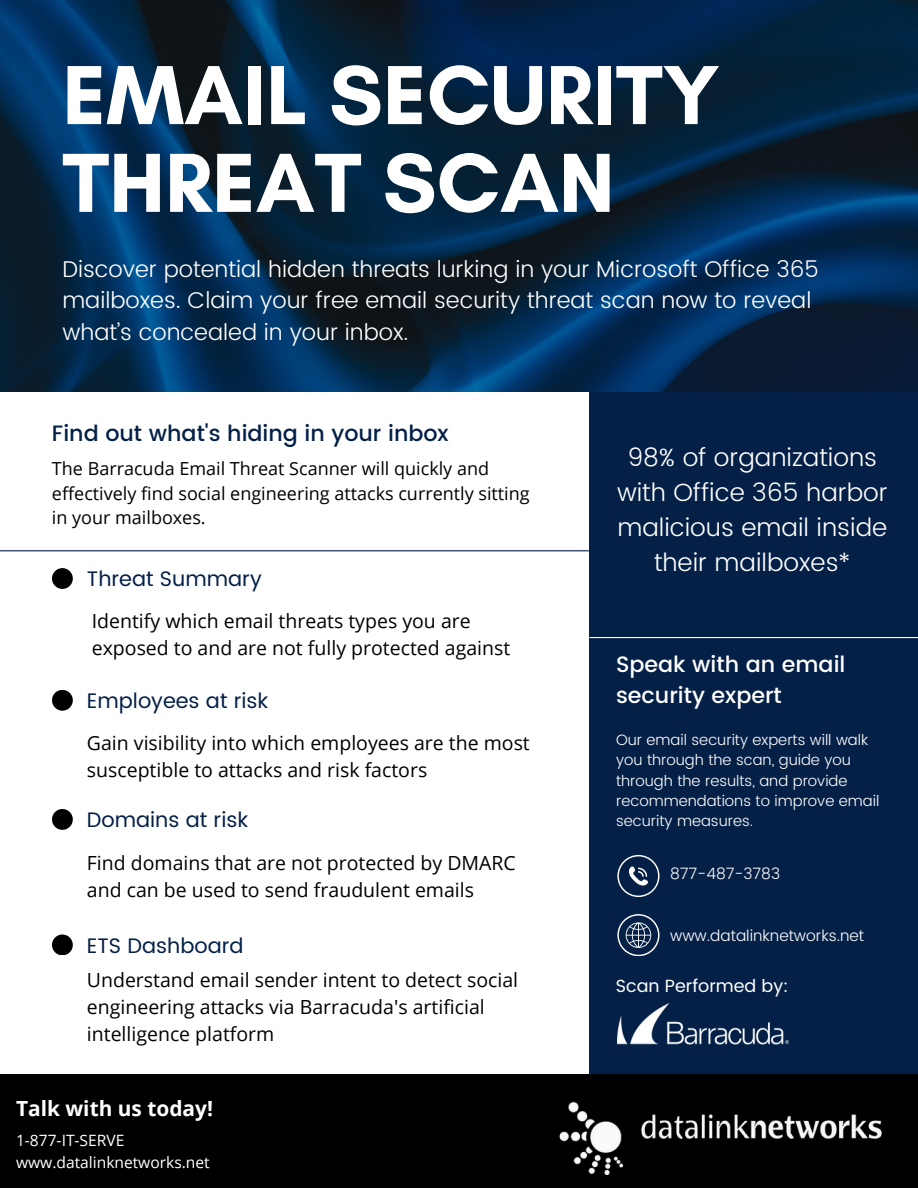
<style>
.page{position:relative;width:918px;height:1188px;background:#fff}
.page>*{position:absolute;margin:0;border:0;box-sizing:border-box;transform-origin:0 0}
.t1{font:700 85.35px/87.8px "Glacial Indifference";color:#fff}
.t2{font:300 24.9px/34.8px "Poppins";color:#fff;text-align:center}
.t3{font:300 22.8px/31.5px "Poppins";color:#fff}
.t4{font:500 22.2px "Poppins";color:#042047}
.t5{font:500 22.2px/30.3px "Poppins";color:#fff}
.t6{font:21px "Poppins";color:#042047}
.t7{font:700 20.85px "Open Sans";color:#fff}
.t8{font:19.5px/27px "Open Sans";color:#000}
.t9{font:18px/24.8px "Open Sans";color:#000}
.t10{font:17.7px "Poppins";color:#fff}
.t11{font:15.6px "Open Sans";color:#fff}
.t12{font:300 15.45px "Poppins";color:#fff}
.t13{font:300 15px/20.2px "Poppins";color:#fff}
</style>
<div class="page">
<div style="left:0;top:1074px;width:918px;height:114px;background:#000"></div>
<img style="left:559px;top:1101px;width:323px;height:73px">
<div style="left:589px;top:390px;width:329px;height:684px;background:#042047"></div>
<hr style="left:0;top:550px;width:589px;height:1px;background:#042047">
<div style="left:52px;top:568px;width:21px;height:21px;background:#000;border-radius:50%"></div>
<div style="left:52px;top:690px;width:21px;height:21px;background:#000;border-radius:50%"></div>
<div style="left:52px;top:809px;width:21px;height:21px;background:#000;border-radius:50%"></div>
<div style="left:52px;top:935px;width:21px;height:20px;background:#000;border-radius:50%"></div>
<img style="left:617px;top:1004px;width:171px;height:40px">
<hr style="left:590px;top:637px;width:328px;height:1px;background:#fff">
<img style="left:0;top:0;width:918px;height:392px">
<svg style="left:617px;top:855px;width:42px;height:42px"></svg>
<svg style="left:617px;top:914px;width:42px;height:42px"></svg>
<p class="t1" style="left:62px;top:50px;width:659px">EMAIL SECURITY<br>THREAT SCAN</p>
<p class="t3" style="left:62px;top:253px;width:758px">Discover potential hidden threats lurking in your Microsoft Office 365 mailboxes. Claim your free email security threat scan now to reveal what’s concealed in your inbox.</p>
<p class="t4" style="left:52px;top:420px;width:398px">Find out what's hiding in your inbox</p>
<h4 class="t9" style="left:52px;top:455px;width:479px">The Barracuda Email Threat Scanner will quickly and effectively find social engineering attacks currently sitting in your mailboxes.</h4>
<p class="t6" style="left:87px;top:567px;width:176px">Threat Summary</p>
<h5 class="t8" style="left:92px;top:607px;width:420px">Identify which email threats types you are exposed to and are not fully protected against</h5>
<p class="t6" style="left:87px;top:688px;width:183px">Employees at risk</p>
<h3 class="t8" style="left:87px;top:729px;width:444px">Gain visibility into which employees are the most susceptible to attacks and risk factors</h3>
<h5 class="t6" style="left:87px;top:808px;width:163px">Domains at risk</h5>
<h4 class="t8" style="left:87px;top:849px;width:430px">Find domains that are not protected by DMARC and can be used to send fraudulent emails</h4>
<h5 class="t6" style="left:87px;top:933px;width:158px">ETS Dashboard</h5>
<h4 class="t8" style="left:87px;top:966px;width:433px">Understand email sender intent to detect social engineering attacks via Barracuda's artificial intelligence platform</h4>
<h2 class="t7" style="left:16px;top:1094px;width:199px">Talk with us today!</h2>
<h3 class="t11" style="left:16px;top:1129px;width:110px">1-877-IT-SERVE</h3>
<p class="t11" style="left:16px;top:1151px;width:195px">www.datalinknetworks.net</p>
<h5 class="t2" style="left:617px;top:440px;width:272px">98% of organizations with Office 365 harbor malicious email inside their mailboxes*</h5>
<h4 class="t5" style="left:616px;top:650px;width:231px">Speak with an email security expert</h4>
<h5 class="t13" style="left:616px;top:730px;width:265px">Our email security experts will walk you through the scan, guide you through the results, and provide recommendations to improve email security measures.</h5>
<h3 class="t12" style="left:670px;top:864px;width:112px">877-487-3783</h3>
<p class="t12" style="left:670px;top:926px;width:196px">www.datalinknetworks.net</p>
<h5 class="t10" style="left:616px;top:976px;width:174px">Scan Performed by:</h5>
</div>
